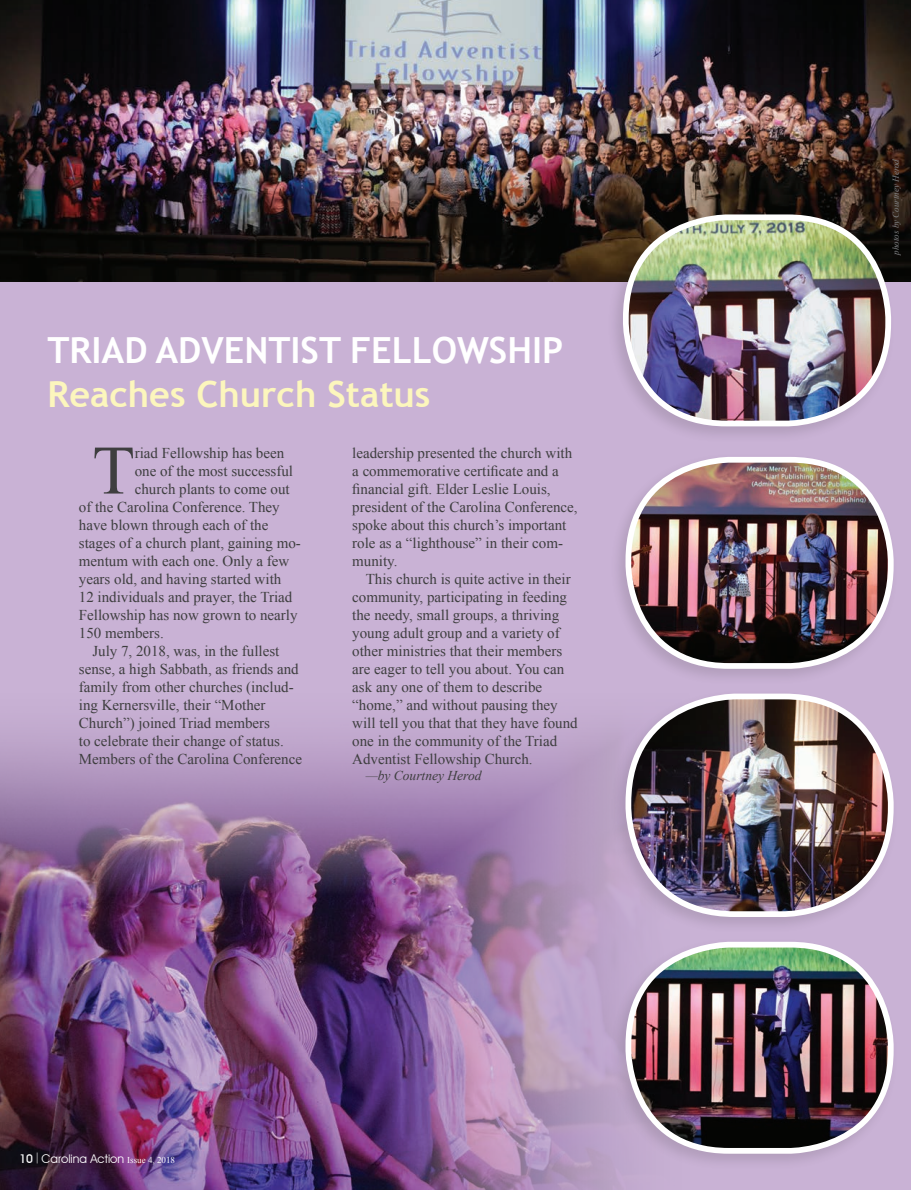
<style>
.page{position:relative;width:911px;height:1190px;background:#fff}
.page>*{position:absolute;margin:0;border:0;box-sizing:border-box;transform-origin:0 0}
.t1{font:69.3px "Times New Roman";color:#3e3e3f}
.t2{font:700 36px "Trebuchet MS";color:#fff}
.t3{font:700 36px "Trebuchet MS";color:#fcf6bd}
.t4{font:15px/18px "Times New Roman";color:#3e3e3f}
.t5{font:italic 13.5px "Times New Roman";color:#3e3e3f}
.t6{font:12px "Avant Garde IT Cby BT";color:#fff}
.t7{font:italic 9px "Times New Roman";color:#808285}
.s1{font-weight:500}
.s2{font-family:"Times New Roman"}
.s3{font-family:"Times New Roman";font-size:9px}
</style>
<div class="page">
<div style="left:0;top:0;width:911px;height:1189px;background:#c9b2d5"></div>
<img style="left:0;top:0;width:911px;height:281px">
<div style="left:609px;top:452px;width:289px;height:234px;background:#231f20;opacity:.14"></div>
<img style="left:628px;top:460px;width:263px;height:206px">
<div style="left:625px;top:457px;width:269px;height:212px;border:6px solid #fff;border-radius:101px"></div>
<img style="left:0;top:678px;width:711px;height:511px">
<div style="left:610px;top:689px;width:288px;height:245px;background:#231f20;opacity:.14"></div>
<img style="left:628px;top:696px;width:263px;height:218px">
<div style="left:625px;top:693px;width:269px;height:224px;border:6px solid #fff;border-radius:106px"></div>
<div style="left:609px;top:937px;width:289px;height:233px;background:#231f20;opacity:.14"></div>
<img style="left:628px;top:944px;width:263px;height:206px">
<div style="left:625px;top:941px;width:269px;height:212px;border:6px solid #fff;border-radius:101px"></div>
<div style="left:606px;top:210px;width:290px;height:233px;background:#231f20;opacity:.14"></div>
<img style="left:626px;top:217px;width:262px;height:206px">
<div style="left:623px;top:214px;width:268px;height:212px;border:6px solid #fff;border-radius:101px"></div>
<h2 class="t2" style="left:47px;top:328px;width:517px">TRIAD ADVENTIST FELLOWSHIP</h2>
<h2 class="t3" style="left:47px;top:371px;width:385px">Reaches Church Status</h2>
<h1 class="t1" style="left:92px;top:424px;width:44px">T</h1>
<p class="t4" style="left:135px;top:443px;width:151px">riad Fellowship has been</p>
<p class="t4" style="left:135px;top:461px;width:160px">one of the most successful</p>
<p class="t4" style="left:135px;top:479px;width:156px">church plants to come out</p>
<p class="t4" style="left:79px;top:497px;width:202px">of the Carolina Conference. They</p>
<p class="t4" style="left:79px;top:515px;width:191px">have blown through each of the</p>
<p class="t4" style="left:79px;top:533px;width:224px">stages of a church plant, gaining mo-</p>
<p class="t4" style="left:79px;top:551px;width:212px">mentum with each one. Only a few</p>
<p class="t4" style="left:79px;top:569px;width:204px">years old, and having started with</p>
<p class="t4" style="left:79px;top:587px;width:215px">12 individuals and prayer, the Triad</p>
<p class="t4" style="left:79px;top:605px;width:220px">Fellowship has now grown to nearly</p>
<p class="t4" style="left:79px;top:623px;width:86px">150 members.</p>
<p class="t4" style="left:92px;top:641px;width:189px">July 7, 2018, was, in the fullest</p>
<p class="t4" style="left:79px;top:659px;width:221px">sense, a high Sabbath, as friends and</p>
<p class="t4" style="left:79px;top:677px;width:216px">family from other churches (includ-</p>
<p class="t4" style="left:79px;top:695px;width:188px">ing Kernersville, their “Mother</p>
<p class="t4" style="left:79px;top:713px;width:193px">Church”) joined Triad members</p>
<p class="t4" style="left:79px;top:731px;width:206px">to celebrate their change of status.</p>
<p class="t4" style="left:79px;top:749px;width:225px">Members of the Carolina Conference</p>
<p class="t4" style="left:352px;top:443px;width:227px">leadership presented the church with a commemorative certificate and a financial gift. Elder Leslie Louis, president of the Carolina Conference, spoke about this church’s important role as a “lighthouse” in their com&shy;munity.</p>
<p class="t4" style="left:352px;top:569px;width:227px;text-indent:14px">This church is quite active in their community, participating in feeding the needy, small groups, a thriving young adult group and a variety of other ministries that their members are eager to tell you about. You can ask any one of them to describe “home,” and without pausing they will tell you that that they have found one in the community of the Triad Adventist Fellowship Church.</p>
<p class="t5" style="left:366px;top:766px;width:117px">—by Courtney Herod</p>
<p class="t6" style="left:19px;top:1151px;width:157px"><span class="s1">10</span> <span class="s2">|</span> Carolina Action <span class="s3">Issue 4, 2018</span></p>
<p class="t7" style="left:889px;top:254px;width:97px;rotate:-90deg">photos by Courtney Herod</p>
</div>
